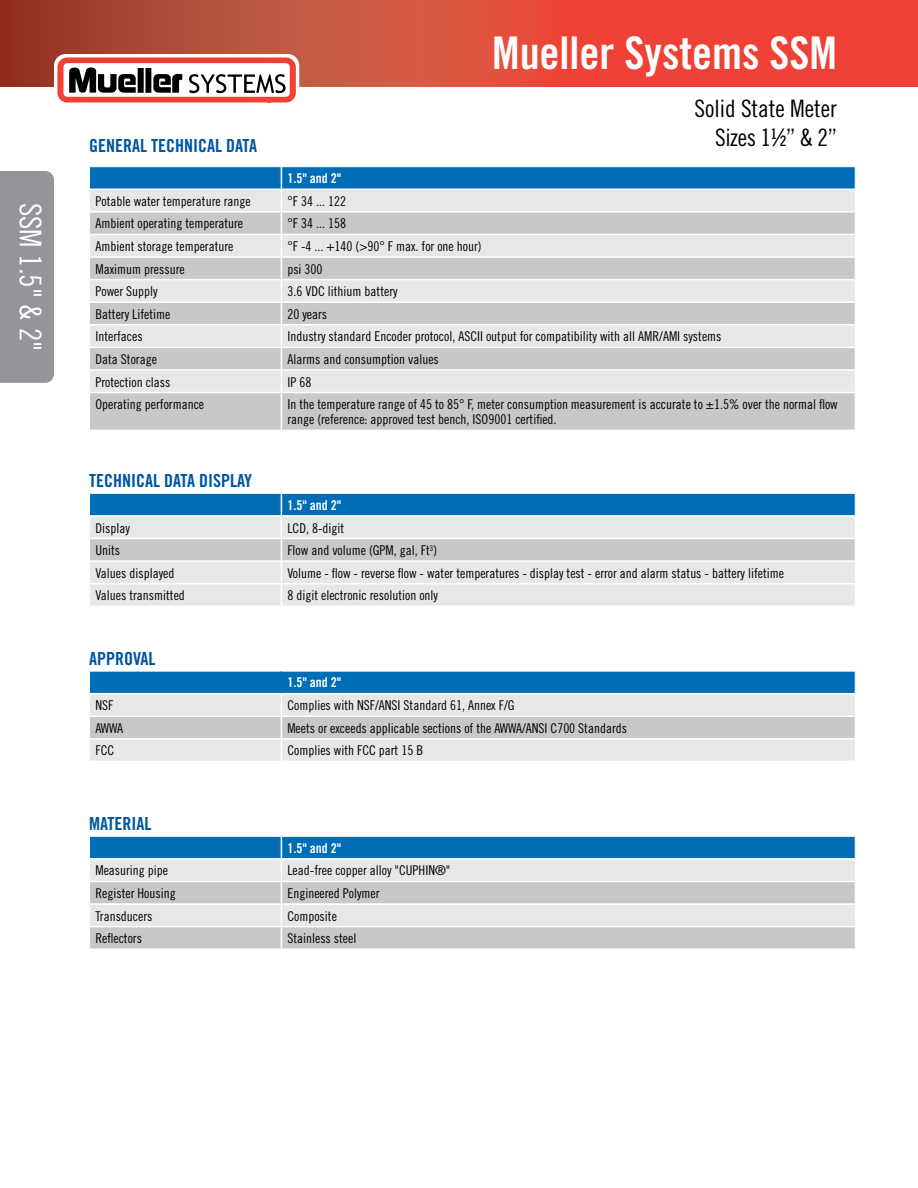
<style>
.page{position:relative;width:918px;height:1188px;background:#fff}
.page>*{position:absolute;margin:0;border:0;box-sizing:border-box;transform-origin:0 0}
.t1{font:45px "Trade Gothic Bold Cond Twenty";color:#fff}
.t2{font:30px "Trade Gothic Cond Eighteen";color:#fff}
.t3{font:24px/28.8px "Trade Gothic Cond Eighteen";color:#000;text-align:right}
.t4{font:18px "Trade Gothic Bold Cond Twenty";color:#0055a1}
.t5{font:13.5px/15px "Trade Gothic Cond Eighteen";color:#000}
.t6{font:13.5px "Trade Gothic Bold Cond Twenty";color:#fff}
</style>
<div class="page">
<svg style="left:0;top:0;width:918px;height:87px;background:#d54838"></svg>
<svg style="left:54px;top:54px;width:245px;height:49px"></svg>
<div style="left:0;top:171px;width:54px;height:212px;background:#939598"></div>
<div style="left:90px;top:393px;width:765px;height:37px;background:#c7c8ca"></div>
<svg style="left:89px;top:167px;width:767px;height:225px;background:#c6d1d9"></svg>
<hr style="left:281px;top:393px;width:1px;height:37px;background:#fff">
<svg style="left:89px;top:493px;width:767px;height:113px;background:#b6ccda"></svg>
<svg style="left:89px;top:671px;width:767px;height:90px;background:#aac4d6"></svg>
<svg style="left:89px;top:836px;width:767px;height:112px;background:#b0c6d5"></svg>
<h2 class="t2" style="left:48px;top:203px;width:150px;rotate:90deg">SSM 1.5" &amp; 2"</h2>
<h3 class="t4" style="left:89px;top:135px;width:169px">GENERAL TECHNICAL DATA</h3>
<p class="t6" style="left:287px;top:170px;width:55px">1.5" and 2"</p>
<h1 class="t1" style="left:492px;top:26px;width:346px">Mueller Systems SSM</h1>
<h3 class="t3" style="left:694px;top:94px;width:144px">Solid State Meter<br>Sizes 1½” &amp; 2”</h3>
<p class="t5" style="left:95px;top:193px;width:157px">Potable water temperature range</p>
<p class="t5" style="left:287px;top:193px;width:60px">°F 34 ... 122</p>
<p class="t5" style="left:95px;top:216px;width:149px">Ambient operating temperature</p>
<p class="t5" style="left:287px;top:216px;width:60px">°F 34 ... 158</p>
<p class="t5" style="left:95px;top:239px;width:139px">Ambient storage temperature</p>
<p class="t5" style="left:287px;top:239px;width:196px">°F -4 ... +140 (&gt;90° F max. for one hour)</p>
<p class="t5" style="left:95px;top:261px;width:91px">Maximum pressure</p>
<p class="t5" style="left:287px;top:261px;width:37px">psi 300</p>
<p class="t5" style="left:95px;top:284px;width:64px">Power Supply</p>
<p class="t5" style="left:287px;top:284px;width:112px">3.6 VDC lithium battery</p>
<p class="t5" style="left:95px;top:306px;width:77px">Battery Lifetime</p>
<p class="t5" style="left:287px;top:306px;width:41px">20 years</p>
<p class="t5" style="left:95px;top:329px;width:49px">Interfaces</p>
<p class="t5" style="left:287px;top:329px;width:436px">Industry standard Encoder protocol, ASCII output for compatibility with all AMR/AMI systems</p>
<p class="t5" style="left:95px;top:352px;width:63px">Data Storage</p>
<p class="t5" style="left:287px;top:352px;width:153px">Alarms and consumption values</p>
<p class="t5" style="left:95px;top:374px;width:76px">Protection class</p>
<p class="t5" style="left:287px;top:374px;width:25px">IP 68</p>
<p class="t5" style="left:95px;top:397px;width:110px">Operating performance</p>
<p class="t5" style="left:287px;top:397px;width:552px">In the temperature range of 45 to 85° F, meter consumption measurement is accurate to ±1.5% over the normal flow range (reference: approved test bench, ISO9001 certified.</p>
<h3 class="t4" style="left:89px;top:470px;width:164px">TECHNICAL DATA DISPLAY</h3>
<p class="t6" style="left:287px;top:497px;width:55px">1.5" and 2"</p>
<p class="t5" style="left:95px;top:520px;width:36px">Display</p>
<p class="t5" style="left:287px;top:520px;width:58px">LCD, 8-digit</p>
<p class="t5" style="left:95px;top:543px;width:26px">Units</p>
<p class="t5" style="left:287px;top:543px;width:151px">Flow and volume (GPM, gal, Ft<sup>3</sup>)</p>
<p class="t5" style="left:95px;top:565px;width:80px">Values displayed</p>
<p class="t5" style="left:287px;top:565px;width:498px">Volume - flow - reverse flow - water temperatures - display test - error and alarm status - battery lifetime</p>
<p class="t5" style="left:95px;top:588px;width:91px">Values transmitted</p>
<p class="t5" style="left:287px;top:588px;width:152px">8 digit electronic resolution only</p>
<h3 class="t4" style="left:89px;top:648px;width:68px">APPROVAL</h3>
<p class="t6" style="left:287px;top:674px;width:55px">1.5" and 2"</p>
<p class="t5" style="left:95px;top:698px;width:19px">NSF</p>
<p class="t5" style="left:287px;top:698px;width:229px">Complies with NSF/ANSI Standard 61, Annex F/G</p>
<p class="t5" style="left:95px;top:720px;width:29px">AWWA</p>
<p class="t5" style="left:287px;top:720px;width:341px">Meets or exceeds applicable sections of the AWWA/ANSI C700 Standards</p>
<p class="t5" style="left:95px;top:743px;width:20px">FCC</p>
<p class="t5" style="left:287px;top:743px;width:137px">Complies with FCC part 15 B</p>
<h3 class="t4" style="left:89px;top:813px;width:64px">MATERIAL</h3>
<p class="t6" style="left:287px;top:840px;width:55px">1.5" and 2"</p>
<p class="t5" style="left:95px;top:863px;width:74px">Measuring pipe</p>
<p class="t5" style="left:287px;top:863px;width:164px">Lead-free copper alloy "CUPHIN®"</p>
<p class="t5" style="left:95px;top:886px;width:82px">Register Housing</p>
<p class="t5" style="left:287px;top:886px;width:94px">Engineered Polymer</p>
<p class="t5" style="left:95px;top:908px;width:58px">Transducers</p>
<p class="t5" style="left:287px;top:908px;width:51px">Composite</p>
<p class="t5" style="left:95px;top:931px;width:48px">Reflectors</p>
<p class="t5" style="left:287px;top:931px;width:70px">Stainless steel</p>
</div>
